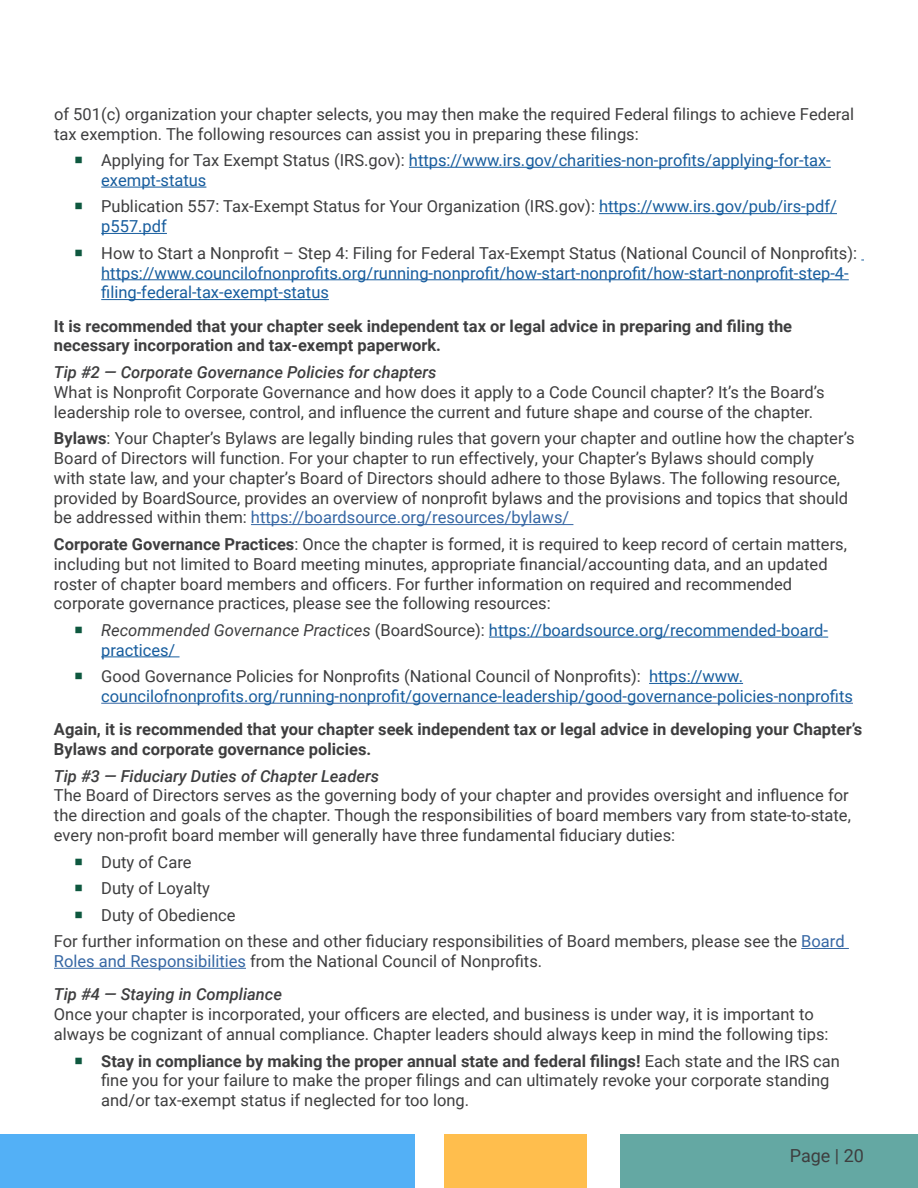
<style>
.page{position:relative;width:918px;height:1188px;background:#fff}
.page>*{position:absolute;margin:0;border:0;box-sizing:border-box;transform-origin:0 0}
.t1{font:18px "Roboto";color:#3e3e3f}
.t2{font:16.5px/19.8px "Roboto";color:#3e3e3f}
.t3{font:16.5px/19.8px "Roboto";color:#175d9e}
.t4{font:700 16.5px/19.8px "Roboto";color:#3e3e3f}
.t5{font:italic 500 16.5px "Roboto";color:#3e3e3f}
.s1{color:#3e3e3f}
.s2{color:#175d9e}
.s3{font-weight:700}
.s4{color:#3667a4}
.s5{font-style:italic;color:#3e3e3f}
.s6{font-weight:500;font-style:italic}
</style>
<div class="page">
<div style="left:0;top:1134px;width:415px;height:54px;background:#53b0f6"></div>
<div style="left:444px;top:1134px;width:142px;height:54px;background:#ffbe4d"></div>
<div style="left:621px;top:1134px;width:297px;height:54px;background:#64a8a3"></div>
<hr style="left:409px;top:167px;width:422px;height:1px;background:#175d9e">
<hr style="left:101px;top:187px;width:105px;height:1px;background:#175d9e">
<hr style="left:599px;top:213px;width:238px;height:1px;background:#175d9e">
<hr style="left:101px;top:233px;width:66px;height:1px;background:#175d9e">
<hr style="left:101px;top:279px;width:748px;height:1px;background:#175d9e">
<hr style="left:101px;top:299px;width:228px;height:1px;background:#175d9e">
<hr style="left:251px;top:524px;width:322px;height:1px;background:#3667a4">
<hr style="left:489px;top:637px;width:339px;height:1px;background:#175d9e">
<hr style="left:101px;top:656px;width:79px;height:1px;background:#175d9e">
<hr style="left:649px;top:683px;width:94px;height:1px;background:#175d9e">
<hr style="left:101px;top:703px;width:752px;height:1px;background:#3667a4">
<hr style="left:801px;top:948px;width:48px;height:1px;background:#3667a4">
<hr style="left:54px;top:968px;width:192px;height:1px;background:#3667a4">
<p class="t2" style="left:54px;top:103px;width:802px">of 501(c) organization your chapter selects, you may then make the required Federal filings to achieve Federal tax exemption. The following resources can assist you in preparing these filings:</p>
<p class="t3" style="left:101px;top:150px;width:731px"><span class="s1">Applying for Tax Exempt Status (IRS.gov):</span> https://www.irs.gov/charities-non-profits/applying-for-tax&shy;exempt-status</p>
<p class="t2" style="left:101px;top:196px;width:737px">Publication 557: Tax-Exempt Status for Your Organization (IRS.gov): <span class="s2">https://www.irs.gov/pub/irs-pdf/ p557.pdf</span></p>
<p class="t2" style="left:101px;top:242px;width:758px">How to Start a Nonprofit – Step 4: Filing for Federal Tax-Exempt Status (National Council of Nonprofits):</p>
<p class="t3" style="left:101px;top:262px;width:749px">https://www.councilofnonprofits.org/running-nonprofit/how-start-nonprofit/how-start-nonprofit-step-4- filing-federal-tax-exempt-status</p>
<p class="t4" style="left:54px;top:315px;width:740px">It is recommended that your chapter seek independent tax or legal advice in preparing and filing the necessary incorporation and tax-exempt paperwork.</p>
<p class="t5" style="left:54px;top:361px;width:384px">Tip #2 — Corporate Governance Policies for chapters</p>
<p class="t2" style="left:54px;top:381px;width:772px">What is Nonprofit Corporate Governance and how does it apply to a Code Council chapter? It’s the Board’s leadership role to oversee, control, and influence the current and future shape and course of the chapter.</p>
<p class="t2" style="left:54px;top:428px;width:802px"><span class="s3">Bylaws</span>: Your Chapter’s Bylaws are legally binding rules that govern your chapter and outline how the chapter’s Board of Directors will function. For your chapter to run effectively, your Chapter’s Bylaws should comply<br>with state law, and your chapter’s Board of Directors should adhere to those Bylaws. The following resource, provided by BoardSource, provides an overview of nonprofit bylaws and the provisions and topics that should be addressed within them: <span class="s4">https://boardsource.org/resources/bylaws/</span></p>
<p class="t2" style="left:54px;top:534px;width:795px"><span class="s3">Corporate Governance Practices</span>: Once the chapter is formed, it is required to keep record of certain matters, including but not limited to Board meeting minutes, appropriate financial/accounting data, and an updated roster of chapter board members and officers. For further information on required and recommended corporate governance practices, please see the following resources:</p>
<p class="t3" style="left:101px;top:619px;width:728px"><span class="s5">Recommended Governance Practices</span> <span class="s1">(BoardSource):</span> https://boardsource.org/recommended-board&shy;practices/</p>
<p class="t3" style="left:101px;top:666px;width:753px"><span class="s1">Good Governance Policies for Nonprofits (National Council of Nonprofits):</span> https://www. councilofnonprofits.org/running-nonprofit/governance-leadership/good-governance-policies-nonprofits</p>
<p class="t4" style="left:54px;top:719px;width:810px">Again, it is recommended that your chapter seek independent tax or legal advice in developing your Chapter’s<br>Bylaws and corporate governance policies.</p>
<p class="t5" style="left:54px;top:764px;width:327px">Tip #3 — Fiduciary Duties of Chapter Leaders</p>
<p class="t2" style="left:54px;top:785px;width:798px">The Board of Directors serves as the governing body of your chapter and provides oversight and influence for the direction and goals of the chapter. Though the responsibilities of board members vary from state-to-state, every non-profit board member will generally have three fundamental fiduciary duties:</p>
<p class="t2" style="left:101px;top:851px;width:92px">Duty of Care</p>
<p class="t2" style="left:101px;top:878px;width:110px">Duty of Loyalty</p>
<p class="t2" style="left:101px;top:904px;width:136px">Duty of Obedience</p>
<p class="t2" style="left:54px;top:931px;width:792px">For further information on these and other fiduciary responsibilities of Board members, please see the <span class="s4">Board</span></p>
<p class="t2" style="left:54px;top:944px;width:490px;line-height:33.3px"><span class="s4">Roles and Responsibilities</span> from the National Council of Nonprofits.<br><span class="s6">Tip #4 — Staying in Compliance</span></p>
<p class="t2" style="left:54px;top:1004px;width:776px">Once your chapter is incorporated, your officers are elected, and business is under way, it is important to always be cognizant of annual compliance. Chapter leaders should always keep in mind the following tips:</p>
<p class="t2" style="left:101px;top:1050px;width:740px"><span class="s3">Stay in compliance by making the proper annual state and federal filings!</span> Each state and the IRS can fine you for your failure to make the proper filings and can ultimately revoke your corporate standing and/or tax-exempt status if neglected for too long.</p>
<p class="t1" style="left:790px;top:1142px;width:76px">Page | 20</p>
</div>
